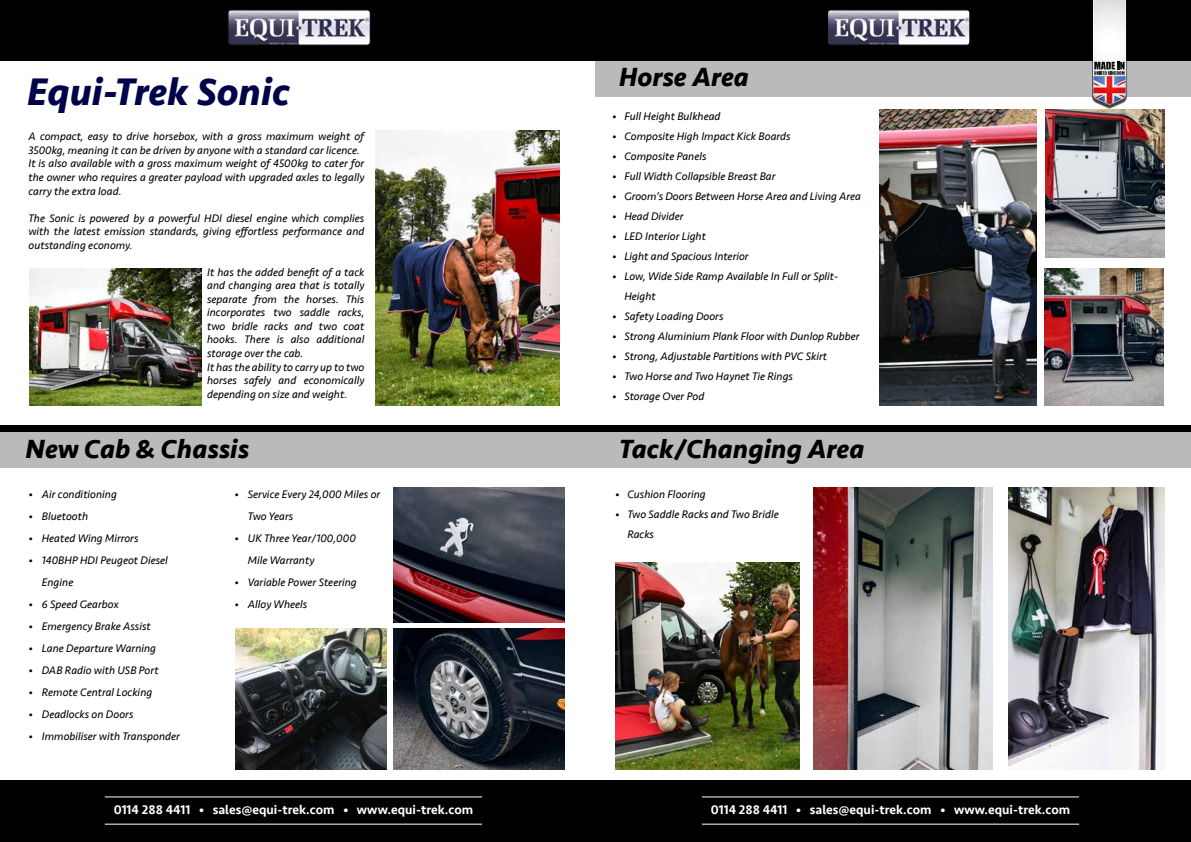
<style>
.page{position:relative;width:1191px;height:842px;background:#fff}
.page>*{position:absolute;margin:0;border:0;box-sizing:border-box;transform-origin:0 0}
.t1{font:italic 700 39.5px "Seravek";color:#00034a}
.t2{font:italic 700 27.1px "Seravek";color:#000}
.t3{font:500 13.1px "Seravek";color:#fff}
.t4{font:italic 11.3px/13.5px "Seravek";color:#000}
</style>
<div class="page">
<div style="left:0;top:0;width:1191px;height:61px;background:#000"></div>
<div style="left:0;top:425px;width:1191px;height:8px;background:#000"></div>
<div style="left:0;top:432px;width:595px;height:36px;background:#bababa"></div>
<div style="left:595px;top:61px;width:596px;height:36px;background:#bababa"></div>
<div style="left:595px;top:432px;width:596px;height:36px;background:#bababa"></div>
<img style="left:393px;top:628px;width:172px;height:141px">
<img style="left:813px;top:487px;width:179px;height:282px">
<img style="left:376px;top:131px;width:183px;height:275px">
<img style="left:879px;top:110px;width:157px;height:296px">
<img style="left:1009px;top:487px;width:155px;height:282px">
<img style="left:1045px;top:268px;width:118px;height:138px">
<img style="left:1045px;top:110px;width:119px;height:148px">
<img style="left:393px;top:488px;width:172px;height:135px">
<div style="left:228px;top:10px;width:146px;height:39px;background:#000;opacity:.75"></div>
<img style="left:228px;top:10px;width:142px;height:35px">
<div style="left:228px;top:10px;width:142px;height:35px;border:1px solid #000;border-radius:3px"></div>
<img style="left:829px;top:10px;width:141px;height:35px">
<div style="left:827px;top:10px;width:143px;height:35px;border:1px solid #000;border-radius:3px"></div>
<img style="left:615px;top:562px;width:184px;height:207px">
<img style="left:30px;top:268px;width:171px;height:138px">
<div style="left:1091px;top:0;width:36px;height:109px;background:#000;opacity:.75"></div>
<svg style="left:1093px;top:0;width:33px;height:105px"></svg>
<div style="left:0;top:781px;width:1191px;height:61px;background:#000"></div>
<hr style="left:105px;top:796px;width:377px;height:1px;background:#fff">
<hr style="left:105px;top:824px;width:377px;height:1px;background:#fff">
<hr style="left:702px;top:796px;width:377px;height:1px;background:#fff">
<hr style="left:702px;top:824px;width:377px;height:1px;background:#fff">
<img style="left:235px;top:628px;width:151px;height:141px">
<h1 class="t1" style="left:27px;top:58px;width:264px">Equi-Trek Sonic</h1>
<p class="t4" style="left:28px;top:130px;width:337px">A compact, easy to drive horsebox, with a gross maximum weight of 3500kg, meaning it can be driven by anyone with a standard car licence.<br>It is also available with a gross maximum weight of 4500kg to cater for the owner who requires a greater payload with upgraded axles to legally carry the extra load.</p>
<p class="t4" style="left:28px;top:211px;width:337px;text-align:justify">The Sonic is powered by a powerful HDI diesel engine which complies with the latest emission standards, giving effortless performance and outstanding economy.</p>
<p class="t4" style="left:207px;top:265px;width:159px">It has the added benefit of a tack and changing area that is totally separate from the horses. This incorporates two saddle racks, two bridle racks and two coat hooks. There is also additional storage over the cab.<br>It has the ability to carry up to two horses safely and economically depending on size and weight.</p>
<h2 class="t2" style="left:26px;top:426px;width:225px">New Cab &amp; Chassis</h2>
<p class="t4" style="left:28px;top:488px;width:90px">• Air conditioning</p>
<p class="t4" style="left:28px;top:510px;width:61px">• Bluetooth</p>
<p class="t4" style="left:28px;top:532px;width:112px">• Heated Wing Mirrors</p>
<p class="t4" style="left:42px;top:549px;width:128px;line-height:22px;text-indent:-13px">• 140BHP HDI Peugeot Diesel<br>Engine</p>
<p class="t4" style="left:28px;top:598px;width:92px">• 6 Speed Gearbox</p>
<p class="t4" style="left:28px;top:620px;width:124px">• Emergency Brake Assist</p>
<p class="t4" style="left:28px;top:642px;width:129px">• Lane Departure Warning</p>
<p class="t4" style="left:28px;top:664px;width:132px">• DAB Radio with USB Port</p>
<p class="t4" style="left:28px;top:686px;width:125px">• Remote Central Locking</p>
<p class="t4" style="left:28px;top:708px;width:106px">• Deadlocks on Doors</p>
<p class="t4" style="left:28px;top:729px;width:153px">• Immobiliser with Transponder</p>
<p class="t4" style="left:248px;top:483px;width:134px;line-height:22px;text-indent:-13px">• Service Every 24,000 Miles or<br>Two Years</p>
<p class="t4" style="left:248px;top:527px;width:109px;line-height:22px;text-indent:-13px">• UK Three Year/100,000<br>Mile Warranty</p>
<p class="t4" style="left:234px;top:575px;width:124px">• Variable Power Steering</p>
<p class="t4" style="left:234px;top:597px;width:74px">• Alloy Wheels</p>
<h2 class="t2" style="left:619px;top:54px;width:131px">Horse Area</h2>
<p class="t4" style="left:612px;top:110px;width:110px">• Full Height Bulkhead</p>
<p class="t4" style="left:612px;top:130px;width:180px">• Composite High Impact Kick Boards</p>
<p class="t4" style="left:612px;top:150px;width:96px">• Composite Panels</p>
<p class="t4" style="left:612px;top:170px;width:165px">• Full Width Collapsible Breast Bar</p>
<p class="t4" style="left:612px;top:190px;width:250px">• Groom’s Doors Between Horse Area and Living Area</p>
<p class="t4" style="left:612px;top:210px;width:73px">• Head Divider</p>
<p class="t4" style="left:612px;top:230px;width:95px">• LED Interior Light</p>
<p class="t4" style="left:612px;top:250px;width:138px">• Light and Spacious Interior</p>
<p class="t4" style="left:624px;top:266px;width:215px;line-height:20px;text-indent:-12px">• Low, Wide Side Ramp Available In Full or Split-<br>Height</p>
<p class="t4" style="left:612px;top:310px;width:113px">• Safety Loading Doors</p>
<p class="t4" style="left:612px;top:330px;width:249px">• Strong Aluminium Plank Floor with Dunlop Rubber</p>
<p class="t4" style="left:612px;top:350px;width:216px">• Strong, Adjustable Partitions with PVC Skirt</p>
<p class="t4" style="left:612px;top:370px;width:182px">• Two Horse and Two Haynet Tie Rings</p>
<p class="t4" style="left:612px;top:390px;width:93px">• Storage Over Pod</p>
<h2 class="t2" style="left:619px;top:426px;width:246px">Tack/Changing Area</h2>
<p class="t4" style="left:615px;top:488px;width:92px">• Cushion Flooring</p>
<p class="t4" style="left:627px;top:504px;width:153px;line-height:20px;text-indent:-12px">• Two Saddle Racks and Two Bridle<br>Racks</p>
<p class="t3" style="left:114px;top:802px;width:361px">0114 288 4411 • sales@equi-trek.com • www.equi-trek.com</p>
<p class="t3" style="left:710px;top:802px;width:361px">0114 288 4411 • sales@equi-trek.com • www.equi-trek.com</p>
</div>
